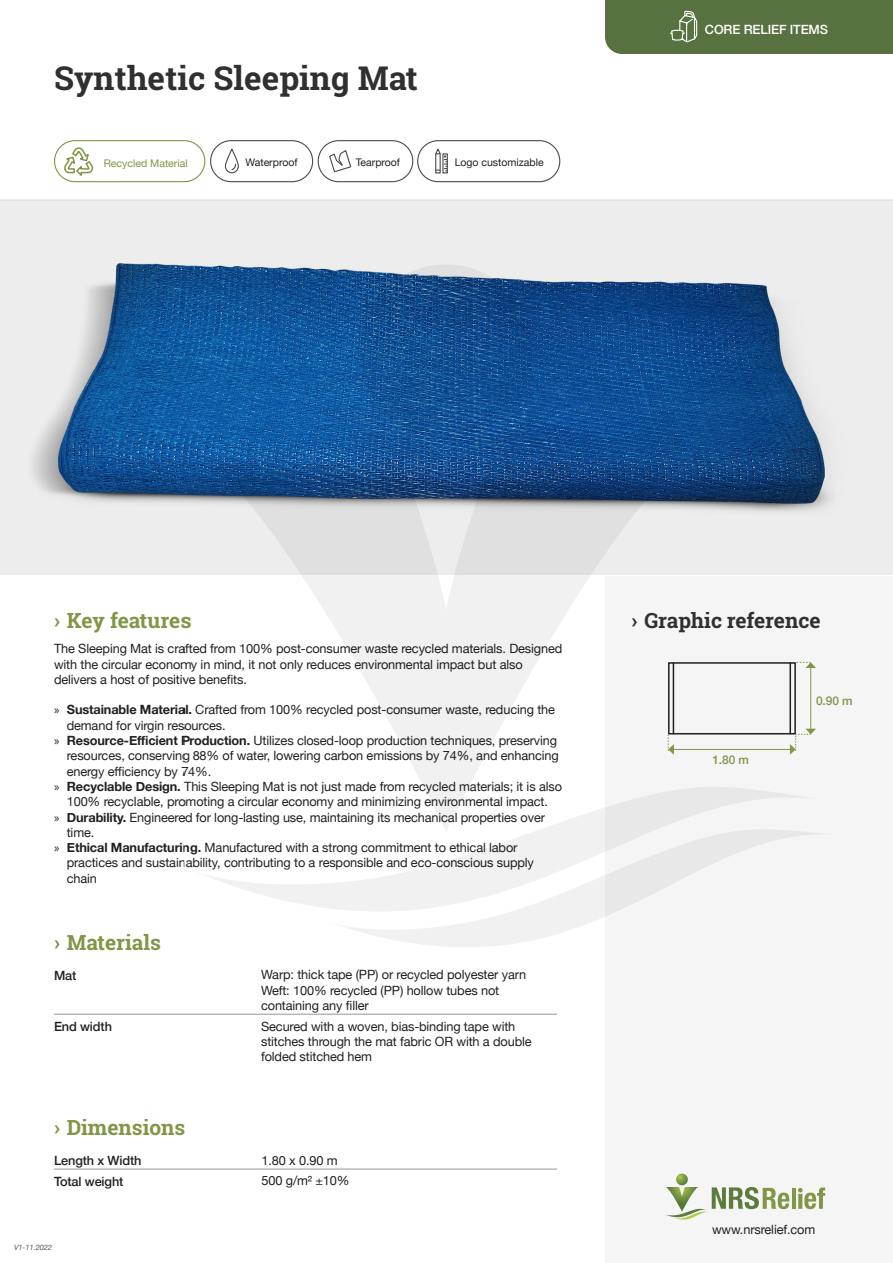
<style>
.page{position:relative;width:893px;height:1263px;background:#fff}
.page>*{position:absolute;margin:0;border:0;box-sizing:border-box;transform-origin:0 0}
.Main_title{font:700 33px "Roboto Slab";color:#312f30}
.t1{font:700 21px "Roboto Slab";color:#819646}
.t2{font:700 21px "Roboto Slab";color:#312f30}
.Bullets{font:12.75px/15.3px "Helvetica Neue";letter-spacing:-.01em;color:#231f20}
.Table_text__Left_side{font:500 12.75px "Helvetica Neue";letter-spacing:-.01em;color:#231f20}
.Table_text__Right_side{font:12.75px "Helvetica Neue";letter-spacing:-.01em;color:#231f20}
.t3{font:500 12.75px "Helvetica Neue";letter-spacing:-.01em;color:#fff}
.Table_numbers__Centered{font:500 12px "Helvetica Neue";color:#819646}
.Icon_texts{font:10.5px "Helvetica Neue";color:#231f20}
.Icon_texts-2{font:10.5px "Helvetica Neue";color:#7f9745}
.Smalltexts{font:italic 7.5px "Helvetica Neue";letter-spacing:-.01em;color:#57585a}
.s1{font-family:"Myriad Pro"}
.s2{font-weight:700}
</style>
<div class="page">
<div style="left:605px;top:0;width:288px;height:54px;background:#587140"></div>
<div style="left:605px;top:577px;width:288px;height:686px;background:#f5f5f6"></div>
<hr style="left:54px;top:1169px;width:207px;height:1px;background:#939598">
<hr style="left:261px;top:1169px;width:296px;height:1px;background:#939598">
<hr style="left:54px;top:1014px;width:207px;height:1px;background:#939598">
<hr style="left:261px;top:1014px;width:296px;height:1px;background:#939598">
<hr style="left:0;top:199px;width:893px;height:2px;background:#e1e2e4">
<img style="left:0;top:201px;width:892px;height:373px">
<hr style="left:673px;top:749px;width:118px;height:1px;background:#819646">
<hr style="left:810px;top:667px;width:1px;height:62px;background:#819646">
<svg style="left:796px;top:662px;width:20px;height:6px"></svg>
<svg style="left:790px;top:729px;width:26px;height:26px"></svg>
<div style="left:668px;top:662px;width:128px;height:72px;border:2px solid #231f20"></div>
<hr style="left:789px;top:663px;width:2px;height:71px;background:#231f20">
<div style="left:210px;top:140px;width:103px;height:42px;border:1px solid #4b4c4d;border-radius:21px"></div>
<div style="left:225px;top:149px;width:14px;height:24px;border:1px solid #4b4c4d;border-radius:7px"></div>
<svg style="left:231px;top:163px;width:6px;height:8px"></svg>
<div style="left:417px;top:140px;width:143px;height:42px;border:1px solid #4b4c4d;border-radius:21px"></div>
<div style="left:442px;top:153px;width:6px;height:20px;border:1px solid #4b4c4d"></div>
<svg style="left:435px;top:148px;width:12px;height:26px"></svg>
<div style="left:318px;top:140px;width:95px;height:42px;border:1px solid #4b4c4d;border-radius:21px"></div>
<svg style="left:329px;top:150px;width:23px;height:23px"></svg>
<div style="left:54px;top:140px;width:151px;height:42px;border:1px solid #7f9745;border-radius:21px"></div>
<svg style="left:63px;top:145px;width:31px;height:34px"></svg>
<svg style="left:665px;top:1173px;width:161px;height:47px"></svg>
<svg style="left:210px;top:464px;width:472px;height:321px"></svg>
<svg style="left:359px;top:264px;width:174px;height:174px;background:#1a5493"></svg>
<svg style="left:203px;top:785px;width:603px;height:122px"></svg>
<svg style="left:323px;top:827px;width:498px;height:120px;fill:#f5f5f6"></svg>
<p class="Main_title" style="left:54px;top:55px;width:365px">Synthetic Sleeping Mat</p>
<p class="Icon_texts-2" style="left:104px;top:155px;width:86px">Recycled Material</p>
<p class="Icon_texts" style="left:245px;top:154px;width:54px">Waterproof</p>
<p class="Icon_texts" style="left:356px;top:155px;width:46px">Tearproof</p>
<p class="Icon_texts" style="left:455px;top:155px;width:91px">Logo customizable</p>
<p class="t3" style="left:705px;top:19px;width:125px">CORE RELIEF ITEMS</p>
<p class="t1" style="left:54px;top:606px;width:139px">› Key features</p>
<p class="Bullets" style="left:54px;top:642px;width:510px">The Sleeping Mat is crafted from 100% post-consumer waste recycled materials. Designed with the circular economy in mind, it not only reduces environmental impact but also delivers a host of positive benefits.</p>
<p class="Bullets" style="left:67px;top:703px;width:490px;text-indent:-13px"><span class="s1">»</span> <span class="s2">Sustainable Material.</span> Crafted from 100% recycled post-consumer waste, reducing the demand for virgin resources.</p>
<p class="Bullets" style="left:67px;top:733px;width:494px;text-indent:-13px"><span class="s1">»</span> <span class="s2">Resource-Efficient Production.</span> Utilizes closed-loop production techniques, preserving resources, conserving 88% of water, lowering carbon emissions by 74%, and enhancing energy efficiency by 74%.</p>
<p class="Bullets" style="left:54px;top:779px;width:509px;text-align:center"><span class="s1">»</span> <span class="s2">Recyclable Design.</span> This Sleeping Mat is not just made from recycled materials; it is also<br>100% recyclable, promoting a circular economy and minimizing environmental impact.</p>
<p class="Bullets" style="left:67px;top:810px;width:480px;text-indent:-13px"><span class="s1">»</span> <span class="s2">Durability.</span> Engineered for long-lasting use, maintaining its mechanical properties over time.</p>
<p class="Bullets" style="left:67px;top:841px;width:469px;text-indent:-13px"><span class="s1">»</span> <span class="s2">Ethical Manufacturing.</span> Manufactured with a strong commitment to ethical labor practices and sustainability, contributing to a responsible and eco-conscious supply chain</p>
<p class="t1" style="left:54px;top:928px;width:108px">› Materials</p>
<p class="Table_text__Left_side" style="left:54px;top:965px;width:24px">Mat</p>
<p class="Bullets" style="left:261px;top:968px;width:267px">Warp: thick tape (PP) or recycled polyester yarn</p>
<p class="Bullets" style="left:261px;top:983px;width:240px">Weft: 100% recycled (PP) hollow tubes not</p>
<p class="Bullets" style="left:261px;top:998px;width:109px">containing any filler</p>
<p class="Table_text__Left_side" style="left:54px;top:1016px;width:60px">End width</p>
<p class="Bullets" style="left:261px;top:1019px;width:256px">Secured with a woven, bias-binding tape with</p>
<p class="Bullets" style="left:261px;top:1034px;width:272px">stitches through the mat fabric OR with a double</p>
<p class="Bullets" style="left:261px;top:1050px;width:113px">folded stitched hem</p>
<p class="t1" style="left:54px;top:1113px;width:133px">› Dimensions</p>
<p class="Table_text__Left_side" style="left:54px;top:1150px;width:89px">Length x Width</p>
<p class="Table_text__Right_side" style="left:261px;top:1151px;width:78px">1.80 x 0.90 m</p>
<p class="Table_text__Left_side" style="left:54px;top:1171px;width:71px">Total weight</p>
<p class="Table_text__Right_side" style="left:261px;top:1172px;width:90px">500 g/m² ±10%</p>
<p class="Smalltexts" style="left:14px;top:1242px;width:40px">V1-11.2022</p>
<p class="t2" style="left:632px;top:606px;width:190px">› Graphic reference</p>
<p class="Table_numbers__Centered" style="left:712px;top:750px;width:38px">1.80 m</p>
<p class="Table_numbers__Centered" style="left:816px;top:691px;width:38px">0.90 m</p>
<p class="Bullets" style="left:712px;top:1222px;width:105px">www.nrsrelief.com</p>
</div>
